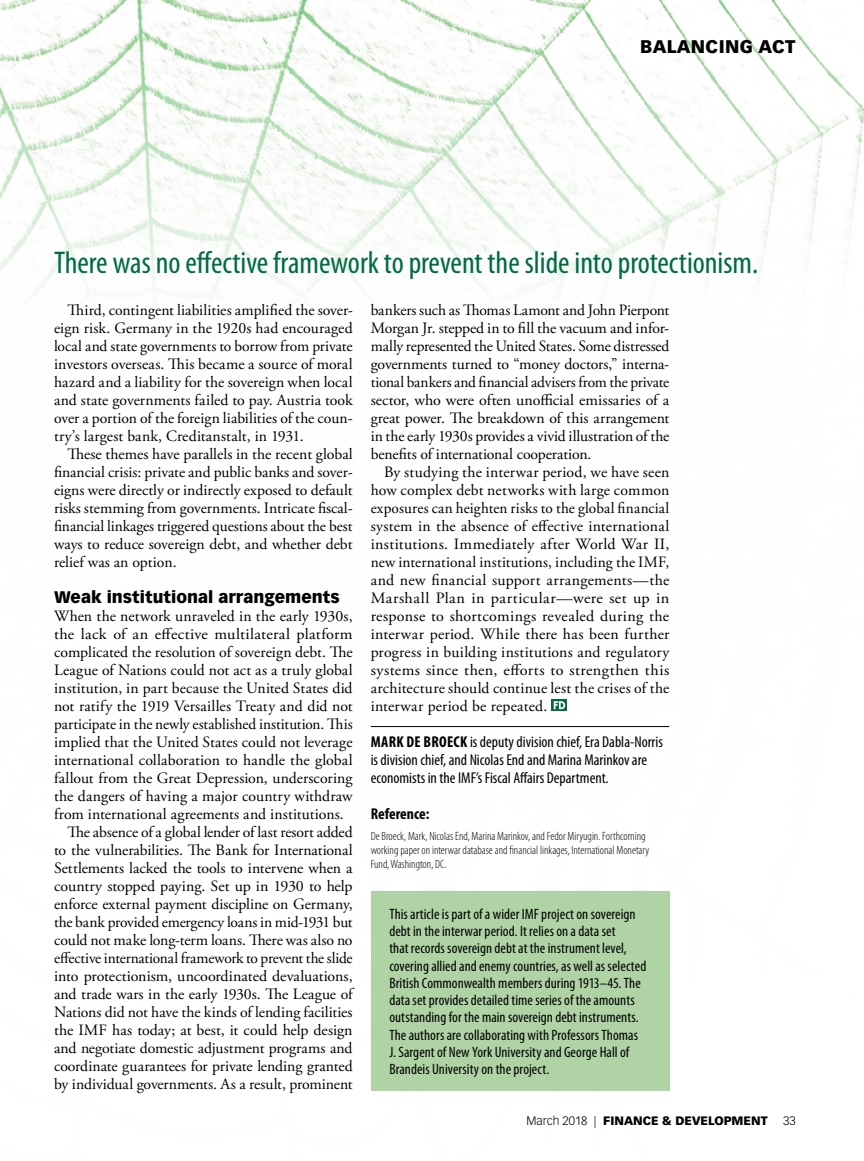
<style>
.page{position:relative;width:864px;height:1161px;background:#fff}
.page>*{position:absolute;margin:0;border:0;box-sizing:border-box;transform-origin:0 0}
.t1{font:condensed 31.5px "Myriad Pro";color:#006b45}
.t2{font:900 18px "Vectora LT Std";letter-spacing:.02em;color:#000}
.t3{font:900 16.5px "Vectora LT Std";color:#000}
.t4{font:15.75px/18px "Adobe Garamond Pro";color:#000;text-align:justify}
.t5{font:condensed 15.75px/18px "Myriad Pro";color:#000}
.t6{font:15.75px "Adobe Garamond Pro";letter-spacing:.02em;color:#000}
.t7{font:700 condensed 15.75px "Myriad Pro";color:#000}
.t8{font:condensed 15px/17.2px "Myriad Pro";letter-spacing:.005em;color:#000}
.t9{font:300 condensed 12px/14.2px "Myriad Pro";color:#000}
.t10{font:900 12px "Vectora LT Std";color:#000}
.t11{font:300 12px "Vectora LT Std";color:#000}
.s1{font-weight:700}
.s2{font-weight:300}
</style>
<div class="page">
<img style="left:0;top:0;width:864px;height:1091px">
<hr style="left:371px;top:726px;width:298px;height:1px;background:#000">
<svg style="left:552px;top:700px;width:15px;height:11px"></svg>
<svg style="left:554px;top:701px;width:11px;height:8px"></svg>
<div style="left:371px;top:891px;width:298px;height:200px;background:#afd3a4"></div>
<p class="t2" style="left:640px;top:36px;width:157px">BALANCING ACT</p>
<h1 class="t1" style="left:54px;top:246px;width:706px">There was no effective framework to prevent the slide into protectionism.</h1>
<p class="t4" style="left:54px;top:302px;width:300px;text-indent:14px">Third, contingent liabilities amplified the sover&shy;eign risk. Germany in the 1920s had encouraged local and state governments to borrow from private investors overseas. This became a source of moral hazard and a liability for the sovereign when local and state governments failed to pay. Austria took over a portion of the foreign liabilities of the coun&shy;try’s largest bank, Creditanstalt, in 1931.</p>
<p class="t4" style="left:54px;top:446px;width:300px;text-indent:13px">These themes have parallels in the recent global financial crisis: private and public banks and sover&shy;eigns were directly or indirectly exposed to default risks stemming from governments. Intricate fiscal&shy;financial linkages triggered questions about the best ways to reduce sovereign debt, and whether debt relief was an option.</p>
<p class="t3" style="left:54px;top:587px;width:287px">Weak institutional arrangements</p>
<p class="t4" style="left:54px;top:608px;width:300px">When the network unraveled in the early 1930s,</p>
<p class="t6" style="left:54px;top:625px;width:300px">the lack of an effective multilateral platform</p>
<p class="t4" style="left:54px;top:644px;width:300px">complicated the resolution of sovereign debt. The</p>
<p class="t4" style="left:54px;top:662px;width:300px">League of Nations could not act as a truly global</p>
<p class="t4" style="left:54px;top:680px;width:300px">institution, in part because the United States did</p>
<p class="t4" style="left:54px;top:698px;width:300px">not ratify the 1919 Versailles Treaty and did not</p>
<p class="t4" style="left:54px;top:716px;width:300px">participate in the newly established institution. This</p>
<p class="t4" style="left:54px;top:734px;width:300px">implied that the United States could not leverage</p>
<p class="t4" style="left:54px;top:752px;width:300px">international collaboration to handle the global</p>
<p class="t4" style="left:54px;top:770px;width:300px">fallout from the Great Depression, underscoring</p>
<p class="t4" style="left:54px;top:788px;width:300px">the dangers of having a major country withdraw</p>
<p class="t4" style="left:54px;top:806px;width:291px">from international agreements and institutions.</p>
<p class="t4" style="left:68px;top:824px;width:287px">The absence of a global lender of last resort added</p>
<p class="t4" style="left:54px;top:842px;width:300px">to the vulnerabilities. The Bank for International</p>
<p class="t4" style="left:54px;top:860px;width:300px">Settlements lacked the tools to intervene when a</p>
<p class="t4" style="left:54px;top:878px;width:300px">country stopped paying. Set up in 1930 to help</p>
<p class="t4" style="left:54px;top:896px;width:300px">enforce external payment discipline on Germany,</p>
<p class="t4" style="left:54px;top:914px;width:300px">the bank provided emergency loans in mid-1931 but</p>
<p class="t4" style="left:54px;top:932px;width:300px">could not make long-term loans. There was also no</p>
<p class="t4" style="left:54px;top:950px;width:300px">effective international framework to prevent the slide</p>
<p class="t4" style="left:54px;top:968px;width:300px">into protectionism, uncoordinated devaluations,</p>
<p class="t4" style="left:54px;top:986px;width:300px">and trade wars in the early 1930s. The League of</p>
<p class="t4" style="left:54px;top:1004px;width:300px">Nations did not have the kinds of lending facilities</p>
<p class="t4" style="left:54px;top:1022px;width:300px">the IMF has today; at best, it could help design</p>
<p class="t4" style="left:54px;top:1040px;width:300px">and negotiate domestic adjustment programs and</p>
<p class="t4" style="left:54px;top:1058px;width:300px">coordinate guarantees for private lending granted</p>
<p class="t4" style="left:54px;top:1076px;width:300px">by individual governments. As a result, prominent</p>
<p class="t4" style="left:371px;top:302px;width:300px">bankers such as Thomas Lamont and John Pierpont Morgan Jr. stepped in to fill the vacuum and infor&shy;mally represented the United States. Some distressed governments turned to “money doctors,” interna&shy;tional bankers and financial advisers from the private sector, who were often unofficial emissaries of a great power. The breakdown of this arrangement in the early 1930s provides a vivid illustration of the benefits of international cooperation.</p>
<p class="t4" style="left:371px;top:464px;width:300px;text-indent:13px">By studying the interwar period, we have seen how complex debt networks with large common exposures can heighten risks to the global financial system in the absence of effective international institutions. Immediately after World War II, new international institutions, including the IMF, and new financial support arrangements—the Marshall Plan in particular—were set up in response to shortcomings revealed during the interwar period. While there has been further progress in building institutions and regulatory systems since then, efforts to strengthen this architecture should continue lest the crises of the interwar period be repeated.</p>
<p class="t5" style="left:371px;top:733px;width:294px"><span class="s1">MARK DE BROECK</span> is deputy division chief, Era Dabla-Norris is division chief, and Nicolas End and Marina Marinkov are economists in the IMF’s Fiscal Affairs Department.</p>
<p class="t7" style="left:371px;top:805px;width:60px">Reference:</p>
<p class="t9" style="left:371px;top:829px;width:280px">De Broeck, Mark, Nicolas End, Marina Marinkov, and Fedor Miryugin. Forthcoming working paper on interwar database and financial linkages, International Monetary<br>Fund, Washington, DC.</p>
<p class="t8" style="left:389px;top:906px;width:258px">This article is part of a wider IMF project on sovereign debt in the interwar period. It relies on a data set<br>that records sovereign debt at the instrument level, covering allied and enemy countries, as well as selected British Commonwealth members during 1913–45. The data set provides detailed time series of the amounts outstanding for the main sovereign debt instruments.<br>The authors are collaborating with Professors Thomas J. Sargent of New York University and George Hall of Brandeis University on the project.</p>
<p class="t10" style="left:527px;top:1113px;width:243px"><span class="s2">March 2018 |</span> FINANCE &amp; DEVELOPMENT</p>
<p class="t11" style="left:783px;top:1114px;width:14px">33</p>
</div>
